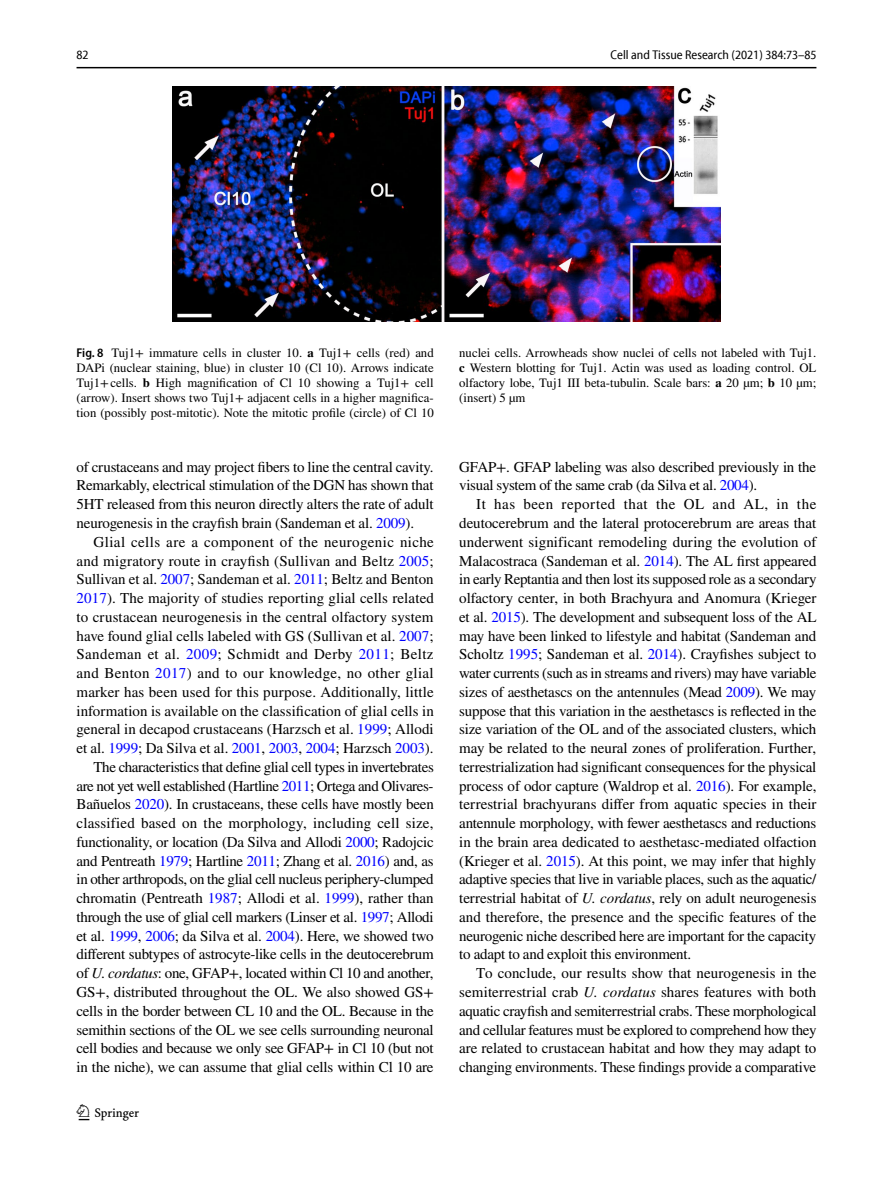
<style>
.page{position:relative;width:893px;height:1187px;background:#fff}
.page>*{position:absolute;margin:0;border:0;box-sizing:border-box;transform-origin:0 0}
.t1{font:22.5px "Springnew Regular 2";color:#000}
.t2{font:15px/18.8px "STIX";letter-spacing:-.01em;color:#000;text-align:justify}
.t3{font:12.75px/15px "STIX";color:#000;text-align:justify}
.t4{font:semi-condensed 12.75px "Myriad Pro Unic";color:#000}
.s1{font-family:"Myriad Pro";font-weight:600;font-stretch:semi-condensed}
.s2{font-weight:700}
.s3{color:#00f}
.s4{font-style:italic}
</style>
<div class="page">
<hr style="left:77px;top:67px;width:739px;height:1px;background:#000">
<img style="left:172px;top:87px;width:549px;height:234px">
<p class="t4" style="left:77px;top:50px;width:14px">82</p>
<p class="t4" style="left:611px;top:50px;width:208px">Cell and Tissue Research (2021) 384:73–85</p>
<p class="t3" style="left:77px;top:346px;width:359px"><span class="s1">Fig. 8</span> Tuj1+ immature cells in cluster 10. <span class="s2">a</span> Tuj1+ cells (red) and DAPi (nuclear staining, blue) in cluster 10 (Cl 10). Arrows indicate Tuj1+cells. <span class="s2">b</span> High magnification of Cl 10 showing a Tuj1+ cell (arrow). Insert shows two Tuj1+ adjacent cells in a higher magnifica&shy;tion (possibly post-mitotic). Note the mitotic profile (circle) of Cl 10</p>
<p class="t3" style="left:459px;top:345px;width:359px">nuclei cells. Arrowheads show nuclei of cells not labeled with Tuj1. <span class="s2">c</span> Western blotting for Tuj1. Actin was used as loading control. OL olfactory lobe, Tuj1 III beta-tubulin. Scale bars: <span class="s2">a</span> 20 µm; <span class="s2">b</span> 10 µm; (insert) 5 µm</p>
<p class="t2" style="left:77px;top:458px;width:359px">of crustaceans and may project fibers to line the central cavity.<br>Remarkably, electrical stimulation of the DGN has shown that 5HT released from this neuron directly alters the rate of adult neurogenesis in the crayfish brain (Sandeman et al. <span class="s3">2009</span>).</p>
<p class="t2" style="left:77px;top:533px;width:359px;text-align:right">Glial cells are a component of the neurogenic niche and migratory route in crayfish (Sullivan and Beltz <span class="s3">2005</span>; Sullivan et al. <span class="s3">2007</span>; Sandeman et al. <span class="s3">2011</span>; Beltz and Benton <span class="s3">2017</span>). The majority of studies reporting glial cells related to crustacean neurogenesis in the central olfactory system have found glial cells labeled with GS (Sullivan et al. <span class="s3">2007</span>; Sandeman et al. <span class="s3">2009</span>; Schmidt and Derby <span class="s3">2011</span>; Beltz and Benton <span class="s3">2017</span>) and to our knowledge, no other glial marker has been used for this purpose. Additionally, little information is available on the classification of glial cells in general in decapod crustaceans (Harzsch et al. <span class="s3">1999</span>; Allodi et al. <span class="s3">1999</span>; Da Silva et al. <span class="s3">2001</span>, <span class="s3">2003</span>, <span class="s3">2004</span>; Harzsch <span class="s3">2003</span>).<br>The characteristics that define glial cell types in invertebrates are not yet well established (Hartline <span class="s3">2011</span>; Ortega and Olivares-Bañuelos <span class="s3">2020</span>). In crustaceans, these cells have mostly been classified based on the morphology, including cell size, functionality, or location (Da Silva and Allodi <span class="s3">2000</span>; Radojcic and Pentreath <span class="s3">1979</span>; Hartline <span class="s3">2011</span>; Zhang et al. <span class="s3">2016</span>) and, as in other arthropods, on the glial cell nucleus periphery-clumped chromatin (Pentreath <span class="s3">1987</span>; Allodi et al. <span class="s3">1999</span>), rather than through the use of glial cell markers (Linser et al. <span class="s3">1997</span>; Allodi et al. <span class="s3">1999</span>, <span class="s3">2006</span>; da Silva et al. <span class="s3">2004</span>). Here, we showed two different subtypes of astrocyte-like cells in the deutocerebrum of <span class="s4">U. cordatus</span>: one, GFAP+, located within Cl 10 and another, GS+, distributed throughout the OL. We also showed GS+ cells in the border between CL 10 and the OL. Because in the semithin sections of the OL we see cells surrounding neuronal cell bodies and because we only see GFAP+ in Cl 10 (but not in the niche), we can assume that glial cells within Cl 10 are</p>
<h1 class="t1" style="left:79px;top:1104px;width:62px">1 3</h1>
<p class="t2" style="left:459px;top:458px;width:358px">GFAP+. GFAP labeling was also described previously in the visual system of the same crab (da Silva et al. <span class="s3">2004</span>).</p>
<p class="t2" style="left:459px;top:496px;width:359px;text-indent:17px">It has been reported that the OL and AL, in the deutocerebrum and the lateral protocerebrum are areas that underwent significant remodeling during the evolution of Malacostraca (Sandeman et al. <span class="s3">2014</span>). The AL first appeared in early Reptantia and then lost its supposed role as a secondary olfactory center, in both Brachyura and Anomura (Krieger et al. <span class="s3">2015</span>). The development and subsequent loss of the AL may have been linked to lifestyle and habitat (Sandeman and Scholtz <span class="s3">1995</span>; Sandeman et al. <span class="s3">2014</span>). Crayfishes subject to water currents (such as in streams and rivers) may have variable sizes of aesthetascs on the antennules (Mead <span class="s3">2009</span>). We may suppose that this variation in the aesthetascs is reflected in the size variation of the OL and of the associated clusters, which may be related to the neural zones of proliferation. Further, terrestrialization had significant consequences for the physical process of odor capture (Waldrop et al. <span class="s3">2016</span>). For example, terrestrial brachyurans differ from aquatic species in their antennule morphology, with fewer aesthetascs and reductions in the brain area dedicated to aesthetasc-mediated olfaction (Krieger et al. <span class="s3">2015</span>). At this point, we may infer that highly adaptive species that live in variable places, such as the aquatic/ terrestrial habitat of <span class="s4">U. cordatus</span>, rely on adult neurogenesis and therefore, the presence and the specific features of the neurogenic niche described here are important for the capacity to adapt to and exploit this environment.</p>
<p class="t2" style="left:459px;top:964px;width:359px;text-indent:17px">To conclude, our results show that neurogenesis in the semiterrestrial crab <span class="s4">U. cordatus</span> shares features with both aquatic crayfish and semiterrestrial crabs. These morphological and cellular features must be explored to comprehend how they are related to crustacean habitat and how they may adapt to changing environments. These findings provide a comparative</p>
</div>
